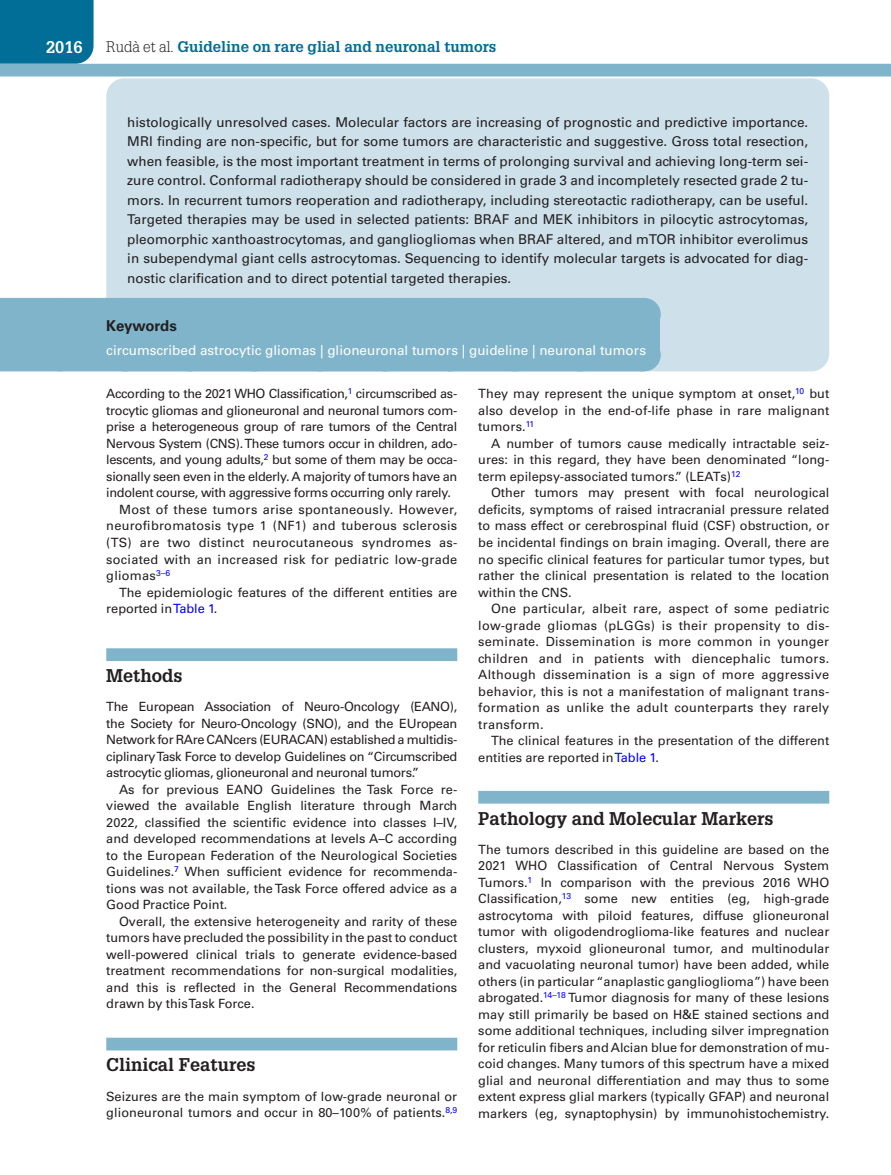
<style>
.page{position:relative;width:891px;height:1175px;background:#fff}
.page>*{position:absolute;margin:0;border:0;box-sizing:border-box;transform-origin:0 0}
.t1{font:700 18px "Glypha LT Std";color:#231f20}
.t2{font:700 16.5px "Glypha LT Std";color:#fff}
.t3{font:700 15px "Glypha LT Std";color:#006e96}
.t4{font:700 15px "Univers LT Std";letter-spacing:-.015em;color:#231f20}
.t5{font:13.5px/19.5px "Univers LT Std";color:#231f20;text-align:justify}
.t6{font:13.5px "Univers LT Std";color:#fff}
.t7{font:12.75px/16.5px "Univers LT Std";color:#231f20;text-align:justify}
.t8{font:12.75px "Univers LT Std";letter-spacing:-.025em;color:#231f20}
.t9{font:12.75px "Univers LT Std";letter-spacing:.02em;color:#231f20}
.s1{font-weight:300;color:#231f20}
.s2{color:#00f}
</style>
<div class="page">
<div style="left:0;top:0;width:94px;height:64px;background:#006e96"></div>
<div style="left:0;top:64px;width:891px;height:12px;background:#7fb4ca"></div>
<div style="left:106px;top:78px;width:723px;height:293px;background:#cee0ea;border-radius:18px"></div>
<div style="left:0;top:315px;width:660px;height:35px;background:#7fb4ca"></div>
<div style="left:0;top:298px;width:643px;height:33px;background:#7fb4ca"></div>
<hr style="left:643px;top:298px;width:1px;height:33px;background:#7fb4ca">
<div style="left:0;top:332px;width:660px;height:26px;background:#7fb4ca"></div>
<div style="left:0;top:338px;width:643px;height:33px;background:#7fb4ca"></div>
<hr style="left:643px;top:338px;width:1px;height:33px;background:#7fb4ca">
<div style="left:106px;top:648px;width:351px;height:13px;background:#7fb4ca"></div>
<div style="left:106px;top:1037px;width:351px;height:13px;background:#7fb4ca"></div>
<div style="left:478px;top:791px;width:351px;height:12px;background:#7fb4ca"></div>
<p class="t2" style="left:46px;top:37px;width:38px">2016</p>
<p class="t3" style="left:106px;top:37px;width:391px"><span class="s1">Rudà et al.</span> Guideline on rare glial and neuronal tumors</p>
<p class="t5" style="left:127px;top:112px;width:683px">histologically unresolved cases. Molecular factors are increasing of prognostic and predictive importance.<br>MRI finding are non-specific, but for some tumors are characteristic and suggestive. Gross total resection, when feasible, is the most important treatment in terms of prolonging survival and achieving long-term sei&shy;zure control. Conformal radiotherapy should be considered in grade 3 and incompletely resected grade 2 tu&shy;mors. In recurrent tumors reoperation and radiotherapy, including stereotactic radiotherapy, can be useful.<br>Targeted therapies may be used in selected patients: BRAF and MEK inhibitors in pilocytic astrocytomas, pleomorphic xanthoastrocytomas, and gangliogliomas when BRAF altered, and mTOR inhibitor everolimus in subependymal giant cells astrocytomas. Sequencing to identify molecular targets is advocated for diag&shy;nostic clarification and to direct potential targeted therapies.</p>
<p class="t4" style="left:106px;top:317px;width:72px">Keywords</p>
<p class="t6" style="left:106px;top:342px;width:541px">circumscribed astrocytic gliomas | glioneuronal tumors | guideline | neuronal tumors</p>
<p class="t8" style="left:106px;top:386px;width:352px">According to the 2021 WHO Classification,<sup>1</sup> circumscribed as-</p>
<p class="t8" style="left:106px;top:403px;width:352px">trocytic gliomas and glioneuronal and neuronal tumors com-</p>
<p class="t8" style="left:106px;top:419px;width:353px">prise a heterogeneous group of rare tumors of the Central</p>
<p class="t8" style="left:106px;top:436px;width:352px">Nervous System (CNS). These tumors occur in children, ado-</p>
<p class="t8" style="left:106px;top:452px;width:352px">lescents, and young adults,<sup>2</sup> but some of them may be occa-</p>
<p class="t8" style="left:106px;top:469px;width:353px">sionally seen even in the elderly. A majority of tumors have an</p>
<p class="t8" style="left:106px;top:485px;width:346px">indolent course, with aggressive forms occurring only rarely.</p>
<p class="t9" style="left:119px;top:502px;width:340px">Most of these tumors arise spontaneously. However,</p>
<p class="t9" style="left:106px;top:518px;width:353px">neurofibromatosis type 1 (NF1) and tuberous sclerosis</p>
<p class="t9" style="left:106px;top:535px;width:353px">(TS) are two distinct neurocutaneous syndromes as-</p>
<p class="t9" style="left:106px;top:551px;width:353px">sociated with an increased risk for pediatric low-grade</p>
<p class="t9" style="left:106px;top:568px;width:66px">gliomas<sup>3–6</sup></p>
<p class="t7" style="left:119px;top:584px;width:340px">The epidemiologic features of the different entities are</p>
<p class="t7" style="left:106px;top:600px;width:113px">reported in <span class="s2">Table 1</span>.</p>
<p class="t7" style="left:478px;top:386px;width:352px">They may represent the unique symptom at onset,<sup>10</sup> but also develop in the end-of-life phase in rare malignant tumors.<sup>11</sup></p>
<p class="t7" style="left:478px;top:435px;width:353px;text-indent:13px">A number of tumors cause medically intractable seiz&shy;ures: in this regard, they have been denominated “long&shy;term epilepsy-associated tumors.” (LEATs)<sup>12</sup></p>
<p class="t7" style="left:478px;top:485px;width:353px;text-indent:13px">Other tumors may present with focal neurological deficits, symptoms of raised intracranial pressure related to mass effect or cerebrospinal fluid (CSF) obstruction, or be incidental findings on brain imaging. Overall, there are no specific clinical features for particular tumor types, but rather the clinical presentation is related to the location within the CNS.</p>
<p class="t7" style="left:478px;top:600px;width:353px;text-indent:13px">One particular, albeit rare, aspect of some pediatric low-grade gliomas (pLGGs) is their propensity to dis&shy;seminate. Dissemination is more common in younger children and in patients with diencephalic tumors.<br>Although dissemination is a sign of more aggressive behavior, this is not a manifestation of malignant trans&shy;formation as unlike the adult counterparts they rarely transform.</p>
<p class="t7" style="left:478px;top:732px;width:353px;text-indent:13px">The clinical features in the presentation of the different entities are reported in <span class="s2">Table 1</span>.</p>
<h1 class="t1" style="left:106px;top:664px;width:78px">Methods</h1>
<p class="t7" style="left:106px;top:698px;width:353px">The European Association of Neuro-Oncology (EANO), the Society for Neuro-Oncology (SNO), and the EUropean Network for RAre CANcers (EURACAN) established a multidis&shy;ciplinary Task Force to develop Guidelines on “Circumscribed astrocytic gliomas, glioneuronal and neuronal tumors.”</p>
<p class="t7" style="left:106px;top:781px;width:353px;text-indent:13px">As for previous EANO Guidelines the Task Force re&shy;viewed the available English literature through March 2022, classified the scientific evidence into classes I–IV, and developed recommendations at levels A–C according to the European Federation of the Neurological Societies Guidelines.<sup>7</sup> When sufficient evidence for recommenda&shy;tions was not available, the Task Force offered advice as a Good Practice Point.</p>
<p class="t7" style="left:106px;top:913px;width:353px;text-indent:13px">Overall, the extensive heterogeneity and rarity of these tumors have precluded the possibility in the past to conduct well-powered clinical trials to generate evidence-based treatment recommendations for non-surgical modalities, and this is reflected in the General Recommendations drawn by this Task Force.</p>
<h1 class="t1" style="left:478px;top:807px;width:297px">Pathology and Molecular Markers</h1>
<p class="t7" style="left:478px;top:841px;width:353px">The tumors described in this guideline are based on the 2021 WHO Classification of Central Nervous System Tumors.<sup>1</sup> In comparison with the previous 2016 WHO Classification,<sup>13</sup> some new entities (eg, high-grade astrocytoma with piloid features, diffuse glioneuronal tumor with oligodendroglioma-like features and nuclear clusters, myxoid glioneuronal tumor, and multinodular and vacuolating neuronal tumor) have been added, while others (in particular “anaplastic ganglioglioma”) have been abrogated.<sup>14–18</sup> Tumor diagnosis for many of these lesions may still primarily be based on H&amp;E stained sections and some additional techniques, including silver impregnation for reticulin fibers and Alcian blue for demonstration of mu&shy;coid changes. Many tumors of this spectrum have a mixed glial and neuronal differentiation and may thus to some extent express glial markers (typically GFAP) and neuronal markers (eg, synaptophysin) by immunohistochemistry.</p>
<h1 class="t1" style="left:106px;top:1053px;width:151px">Clinical Features</h1>
<p class="t7" style="left:106px;top:1088px;width:353px">Seizures are the main symptom of low-grade neuronal or glioneuronal tumors and occur in 80–100% of patients.<sup>8</sup><sup>,</sup><sup>9</sup></p>
</div>
